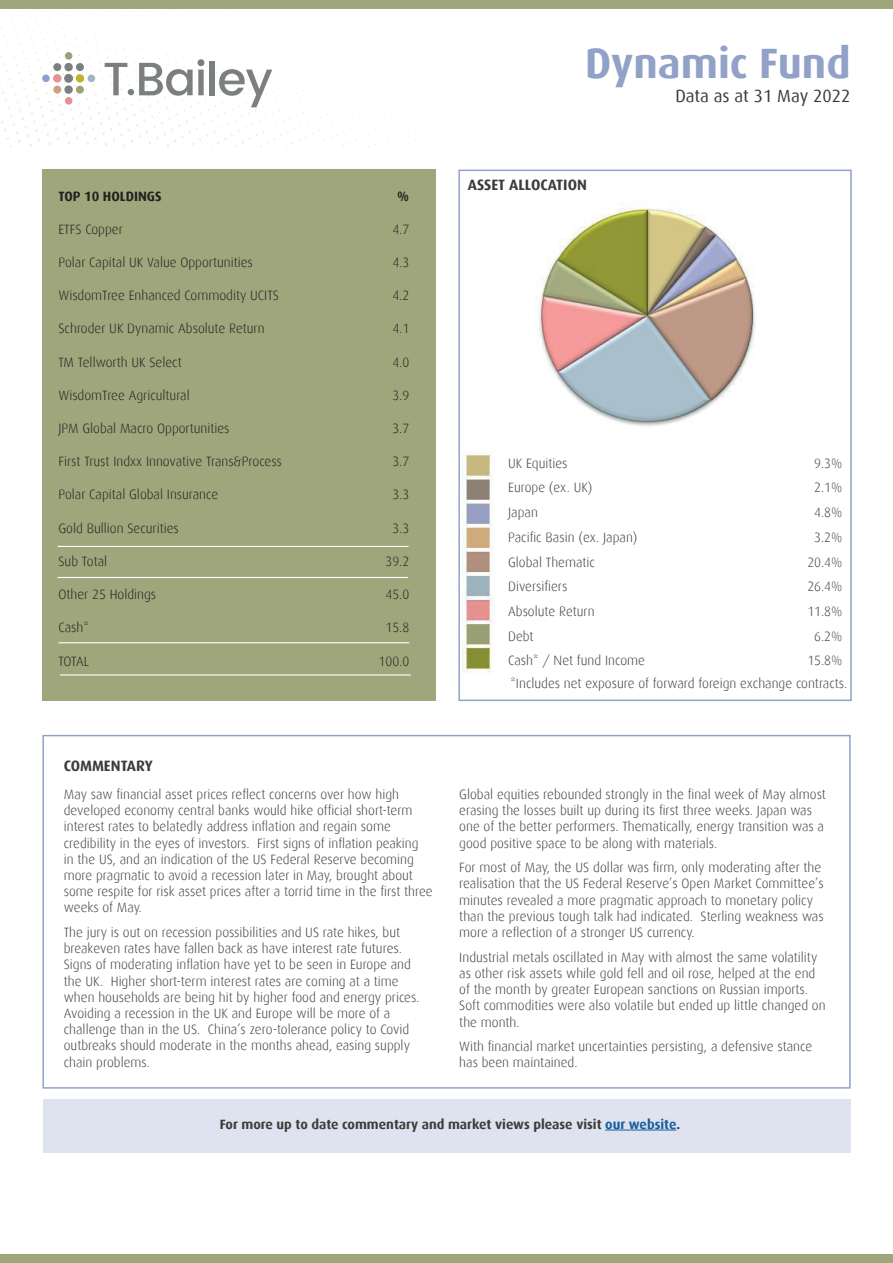
<style>
.page{position:relative;width:893px;height:1263px;background:#fff}
.page>*{position:absolute;margin:0;border:0;box-sizing:border-box;transform-origin:0 0}
.t1{font:700 42.45px "Dax";color:#92a1c8}
.t2{font:17.55px "Dax";color:#3e3c39}
.t3{font:700 15px "Dax";color:#3e3c39}
.t4{font:300 13.5px/16.2px "Dax";color:#3e3c39}
.t5{font:300 13.5px "Dax";color:#231f20}
.t6{font:700 13.5px "Dax";color:#3e3c39}
.t7{font:700 13.5px "Dax";color:#231f20}
.s1{color:#175d9e}
</style>
<div class="page">
<div style="left:42px;top:169px;width:393px;height:532px;background:#9fa67c"></div>
<hr style="left:57px;top:577px;width:351px;height:1px;background:#fff">
<hr style="left:58px;top:642px;width:351px;height:1px;background:#fff">
<hr style="left:60px;top:674px;width:351px;height:1px;background:#fff">
<div style="left:0;top:1254px;width:893px;height:9px;background:#9fa67c"></div>
<div style="left:43px;top:1099px;width:807px;height:53px;background:#dfe3ef"></div>
<hr style="left:605px;top:1130px;width:71px;height:1px;background:#175d9e">
<div style="left:42px;top:735px;width:809px;height:354px;border:2px solid #92a1c8"></div>
<div style="left:0;top:0;width:893px;height:9px;background:#9fa67c"></div>
<svg style="left:0;top:9px;width:301px;height:138px"></svg>
<hr style="left:58px;top:546px;width:350px;height:1px;background:#fff">
<div style="left:458px;top:170px;width:394px;height:531px;border:2px solid #92a1c8"></div>
<img style="left:536px;top:202px;width:219px;height:224px">
<img style="left:462px;top:453px;width:33px;height:220px">
<h1 class="t1" style="left:585px;top:39px;width:267px">Dynamic Fund</h1>
<p class="t2" style="left:675px;top:86px;width:177px">Data as at 31 May 2022</p>
<p class="t7" style="left:58px;top:188px;width:105px">TOP 10 HOLDINGS</p>
<p class="t7" style="left:397px;top:188px;width:13px">%</p>
<p class="t5" style="left:58px;top:222px;width:66px">ETFS Copper</p>
<p class="t5" style="left:392px;top:222px;width:18px">4.7</p>
<p class="t5" style="left:58px;top:255px;width:196px">Polar Capital UK Value Opportunities</p>
<p class="t5" style="left:392px;top:255px;width:18px">4.3</p>
<p class="t5" style="left:58px;top:288px;width:222px">WisdomTree Enhanced Commodity UCITS</p>
<p class="t5" style="left:392px;top:288px;width:18px">4.2</p>
<p class="t5" style="left:58px;top:321px;width:208px">Schroder UK Dynamic Absolute Return</p>
<p class="t5" style="left:392px;top:321px;width:18px">4.1</p>
<p class="t5" style="left:58px;top:355px;width:125px">TM Tellworth UK Select</p>
<p class="t5" style="left:392px;top:355px;width:18px">4.0</p>
<p class="t5" style="left:58px;top:388px;width:133px">WisdomTree Agricultural</p>
<p class="t5" style="left:392px;top:388px;width:18px">3.9</p>
<p class="t5" style="left:58px;top:421px;width:173px">JPM Global Macro Opportunities</p>
<p class="t5" style="left:392px;top:421px;width:18px">3.7</p>
<p class="t5" style="left:58px;top:454px;width:225px">First Trust Indxx Innovative Trans&amp;Process</p>
<p class="t5" style="left:392px;top:454px;width:18px">3.7</p>
<p class="t5" style="left:58px;top:487px;width:161px">Polar Capital Global Insurance</p>
<p class="t5" style="left:392px;top:487px;width:18px">3.3</p>
<p class="t5" style="left:58px;top:521px;width:122px">Gold Bullion Securities</p>
<p class="t5" style="left:392px;top:521px;width:18px">3.3</p>
<p class="t5" style="left:58px;top:554px;width:50px">Sub Total</p>
<p class="t5" style="left:385px;top:554px;width:25px">39.2</p>
<p class="t5" style="left:58px;top:587px;width:99px">Other 25 Holdings</p>
<p class="t5" style="left:385px;top:587px;width:25px">45.0</p>
<p class="t5" style="left:58px;top:620px;width:32px">Cash*</p>
<p class="t5" style="left:385px;top:620px;width:25px">15.8</p>
<p class="t5" style="left:58px;top:653px;width:32px">TOTAL</p>
<p class="t5" style="left:379px;top:653px;width:32px">100.0</p>
<p class="t3" style="left:64px;top:757px;width:91px">COMMENTARY</p>
<p class="t4" style="left:64px;top:786px;width:370px">May saw financial asset prices reflect concerns over how high developed economy central banks would hike official short-term interest rates to belatedly address inflation and regain some credibility in the eyes of investors. First signs of inflation peaking<br>in the US, and an indication of the US Federal Reserve becoming more pragmatic to avoid a recession later in May, brought about some respite for risk asset prices after a torrid time in the first three weeks of May.</p>
<p class="t4" style="left:64px;top:924px;width:357px">The jury is out on recession possibilities and US rate hikes, but breakeven rates have fallen back as have interest rate futures.<br>Signs of moderating inflation have yet to be seen in Europe and the UK. Higher short-term interest rates are coming at a time when households are being hit by higher food and energy prices.<br>Avoiding a recession in the UK and Europe will be more of a challenge than in the US. China’s zero-tolerance policy to Covid outbreaks should moderate in the months ahead, easing supply chain problems.</p>
<p class="t3" style="left:468px;top:176px;width:121px">ASSET ALLOCATION</p>
<p class="t4" style="left:508px;top:455px;width:61px">UK Equities</p>
<p class="t4" style="left:814px;top:455px;width:30px">9.3%</p>
<p class="t4" style="left:508px;top:480px;width:86px">Europe (ex. UK)</p>
<p class="t4" style="left:814px;top:480px;width:30px">2.1%</p>
<p class="t4" style="left:508px;top:504px;width:31px">Japan</p>
<p class="t4" style="left:814px;top:504px;width:30px">4.8%</p>
<p class="t4" style="left:508px;top:529px;width:131px">Pacific Basin (ex. Japan)</p>
<p class="t4" style="left:814px;top:529px;width:30px">3.2%</p>
<p class="t4" style="left:508px;top:554px;width:88px">Global Thematic</p>
<p class="t4" style="left:807px;top:554px;width:37px">20.4%</p>
<p class="t4" style="left:508px;top:579px;width:61px">Diversifiers</p>
<p class="t4" style="left:807px;top:579px;width:37px">26.4%</p>
<p class="t4" style="left:508px;top:603px;width:88px">Absolute Return</p>
<p class="t4" style="left:807px;top:603px;width:37px">11.8%</p>
<p class="t4" style="left:508px;top:628px;width:27px">Debt</p>
<p class="t4" style="left:814px;top:628px;width:30px">6.2%</p>
<p class="t4" style="left:508px;top:653px;width:138px">Cash* / Net fund Income</p>
<p class="t4" style="left:511px;top:650px;width:338px;line-height:22.5px;text-indent:297px">15.8% *Includes net exposure of forward foreign exchange contracts.</p>
<p class="t4" style="left:459px;top:786px;width:368px">Global equities rebounded strongly in the final week of May almost erasing the losses built up during its first three weeks. Japan was one of the better performers. Thematically, energy transition was a good positive space to be along with materials.</p>
<p class="t4" style="left:459px;top:860px;width:366px">For most of May, the US dollar was firm, only moderating after the realisation that the US Federal Reserve’s Open Market Committee’s minutes revealed a more pragmatic approach to monetary policy than the previous tough talk had indicated. Sterling weakness was more a reflection of a stronger US currency.</p>
<p class="t4" style="left:459px;top:949px;width:368px">Industrial metals oscillated in May with almost the same volatility as other risk assets while gold fell and oil rose, helped at the end of the month by greater European sanctions on Russian imports.<br>Soft commodities were also volatile but ended up little changed on the month.</p>
<p class="t4" style="left:459px;top:1039px;width:354px">With financial market uncertainties persisting, a defensive stance has been maintained.</p>
<p class="t6" style="left:220px;top:1117px;width:462px">For more up to date commentary and market views please visit <span class="s1">our website</span>.</p>
</div>
